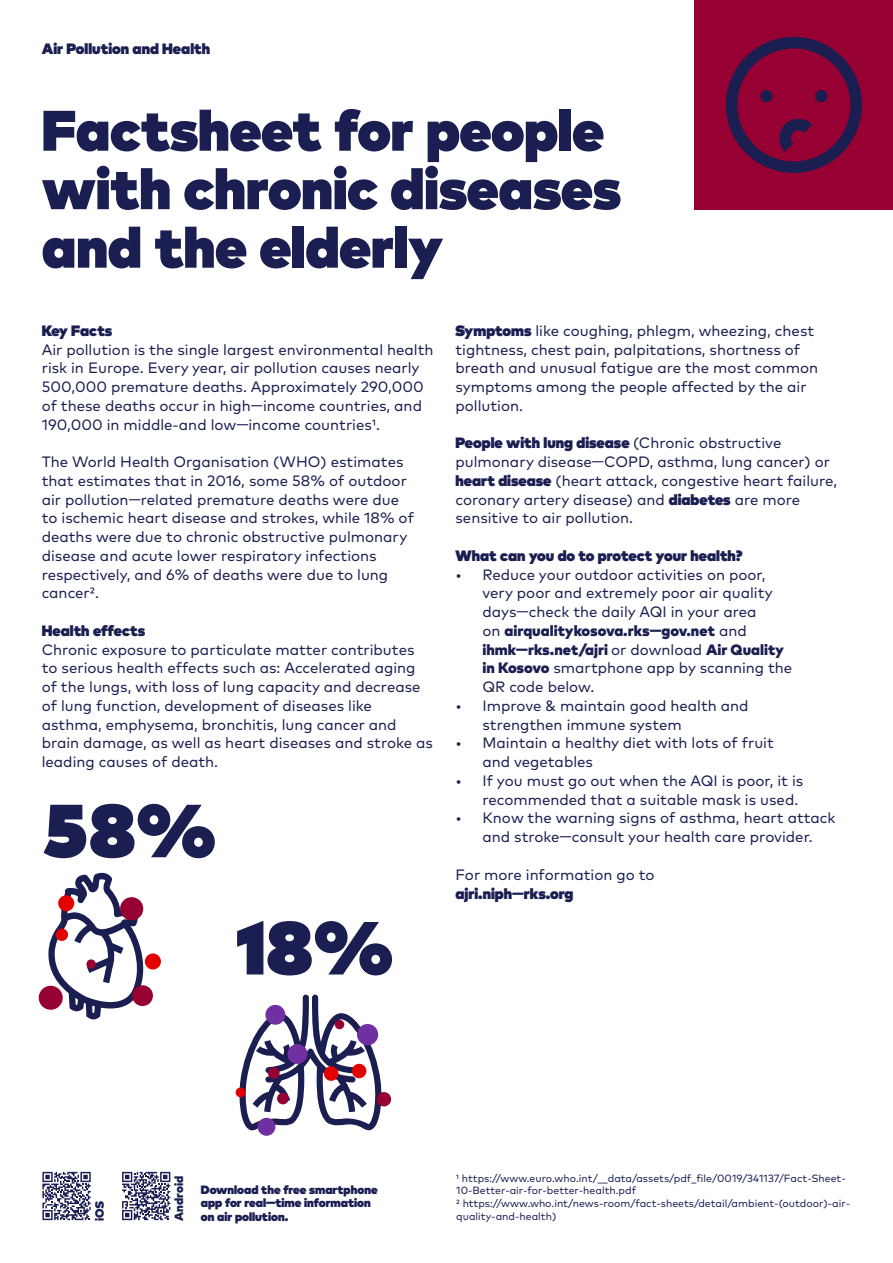
<style>
.page{position:relative;width:893px;height:1263px;background:#fff}
.page>*{position:absolute;margin:0;border:0;box-sizing:border-box;transform-origin:0 0}
.t1{font:900 75px "Mark Pro";color:#1a1e51}
.t2{font:900 57px/58.5px "Mark Pro";color:#1a1e51}
.t3{font:15px/18.8px "Mark Pro";color:#1a1e51}
.t4{font:900 15px "Mark Pro";color:#1a1e51}
.t5{font:900 12px/13.5px "Mark Pro";color:#1a1e51}
.t6{font:900 12px "Mark OT";color:#1a1e51}
.t7{font:10.5px/12.6px "Mark Pro";color:#1a1e51}
.s1{font-weight:900}
</style>
<div class="page">
<div style="left:695px;top:0;width:198px;height:210px;background:#960032"></div>
<svg style="left:726px;top:37px;width:136px;height:136px"></svg>
<div style="left:760px;top:90px;width:13px;height:12px;background:#1a1e51;border-radius:50%"></div>
<svg style="left:42px;top:1172px;width:49px;height:48px"></svg>
<svg style="left:122px;top:1172px;width:48px;height:48px"></svg>
<svg style="left:48px;top:872px;width:97px;height:147px"></svg>
<svg style="left:239px;top:994px;width:143px;height:136px"></svg>
<div style="left:268px;top:1067px;width:12px;height:12px;background:#960033;border-radius:50%"></div>
<div style="left:277px;top:1093px;width:12px;height:11px;background:#960033;border-radius:50%"></div>
<div style="left:258px;top:1118px;width:17px;height:18px;background:#7030a1;border-radius:50%"></div>
<div style="left:324px;top:1066px;width:14px;height:15px;background:#e30000;border-radius:50%"></div>
<div style="left:357px;top:1024px;width:21px;height:21px;background:#7030a1;border-radius:50%"></div>
<div style="left:377px;top:1092px;width:14px;height:14px;background:#960033;border-radius:50%"></div>
<div style="left:335px;top:1020px;width:9px;height:9px;background:#960033;border-radius:50%"></div>
<div style="left:352px;top:1064px;width:14px;height:14px;background:#e30000;border-radius:50%"></div>
<div style="left:287px;top:1044px;width:20px;height:20px;background:#7030a1;border-radius:50%"></div>
<div style="left:265px;top:1005px;width:20px;height:20px;background:#7030a1;border-radius:50%"></div>
<div style="left:236px;top:1087px;width:9px;height:10px;background:#e30000;border-radius:50%"></div>
<div style="left:120px;top:897px;width:23px;height:23px;background:#960033;border-radius:50%"></div>
<div style="left:145px;top:953px;width:16px;height:16px;background:#e30000;border-radius:50%"></div>
<div style="left:58px;top:895px;width:16px;height:16px;background:#e30000;border-radius:50%"></div>
<div style="left:56px;top:928px;width:12px;height:13px;background:#e30000;border-radius:50%"></div>
<div style="left:86px;top:959px;width:10px;height:10px;background:#960033;border-radius:50%"></div>
<div style="left:39px;top:986px;width:24px;height:24px;background:#960033;border-radius:50%"></div>
<div style="left:132px;top:985px;width:21px;height:21px;background:#960033;border-radius:50%"></div>
<p class="t4" style="left:42px;top:36px;width:170px">Air Pollution and Health</p>
<h2 class="t2" style="left:42px;top:96px;width:581px">Factsheet for people with chronic diseases and the elderly</h2>
<p class="t4" style="left:42px;top:319px;width:72px">Key Facts</p>
<p class="t3" style="left:42px;top:339px;width:393px">Air pollution is the single largest environmental health risk in Europe. Every year, air pollution causes nearly 500,000 premature deaths. Approximately 290,000 of these deaths occur in high—income countries, and 190,000 in middle-and low—income countries1.</p>
<p class="t3" style="left:42px;top:451px;width:374px">The World Health Organisation (WHO) estimates that estimates that in 2016, some 58% of outdoor air pollution—related premature deaths were due to ischemic heart disease and strokes, while 18% of deaths were due to chronic obstructive pulmonary disease and acute lower respiratory infections respectively, and 6% of deaths were due to lung cancer2.</p>
<p class="t4" style="left:42px;top:619px;width:105px">Health effects</p>
<p class="t3" style="left:42px;top:639px;width:393px">Chronic exposure to particulate matter contributes to serious health effects such as: Accelerated aging of the lungs, with loss of lung capacity and decrease of lung function, development of diseases like asthma, emphysema, bronchitis, lung cancer and brain damage, as well as heart diseases and stroke as leading causes of death.</p>
<h1 class="t1" style="left:43px;top:771px;width:176px">58%</h1>
<h1 class="t1" style="left:236px;top:889px;width:160px">18%</h1>
<p class="t3" style="left:455px;top:320px;width:364px"><span class="s1">Symptoms</span> like coughing, phlegm, wheezing, chest tightness, chest pain, palpitations, shortness of breath and unusual fatigue are the most common symptoms among the people affected by the air pollution.</p>
<p class="t3" style="left:455px;top:433px;width:383px"><span class="s1">People with lung disease</span> (Chronic obstructive pulmonary disease—COPD, asthma, lung cancer) or <span class="s1">heart disease</span> (heart attack, congestive heart failure, coronary artery disease) and <span class="s1">diabetes</span> are more sensitive to air pollution.</p>
<p class="t4" style="left:455px;top:544px;width:289px">What can you do to protect your health?</p>
<p class="t3" style="left:482px;top:564px;width:311px;text-indent:-27px">• Reduce your outdoor activities on poor, very poor and extremely poor air quality days—check the daily AQI in your area<br>on <span class="s1">airqualitykosova.rks—gov.net</span> and <span class="s1">ihmk—rks.net/ajri</span> or download <span class="s1">Air Quality in Kosovo</span> smartphone app by scanning the QR code below.</p>
<p class="t3" style="left:482px;top:695px;width:268px;text-indent:-27px">• Improve &amp; maintain good health and strengthen immune system</p>
<p class="t3" style="left:482px;top:733px;width:293px;text-indent:-27px">• Maintain a healthy diet with lots of fruit and vegetables</p>
<p class="t3" style="left:482px;top:770px;width:322px;text-indent:-27px">• If you must go out when the AQI is poor, it is recommended that a suitable mask is used.</p>
<p class="t3" style="left:455px;top:808px;width:382px;text-align:center">• Know the warning signs of asthma, heart attack and stroke—consult your health care provider.</p>
<p class="t3" style="left:455px;top:864px;width:201px">For more information go to <span class="s1">ajri.niph</span><span class="s1">—</span><span class="s1">rks.org</span></p>
<p class="t6" style="left:92px;top:1221px;width:22px;rotate:-90deg">iOS</p>
<p class="t6" style="left:171px;top:1221px;width:47px;rotate:-90deg">Android</p>
<p class="t5" style="left:201px;top:1181px;width:178px">Download the free smartphone app for real—time information on air pollution.</p>
<p class="t7" style="left:456px;top:1171px;width:395px">1 https://www.euro.who.int/__data/assets/pdf_file/0019/341137/Fact-Sheet-10-Better-air-for-better-health.pdf<br>2 https://www.who.int/news-room/fact-sheets/detail/ambient-(outdoor)-air&shy;quality-and-health)</p>
</div>
